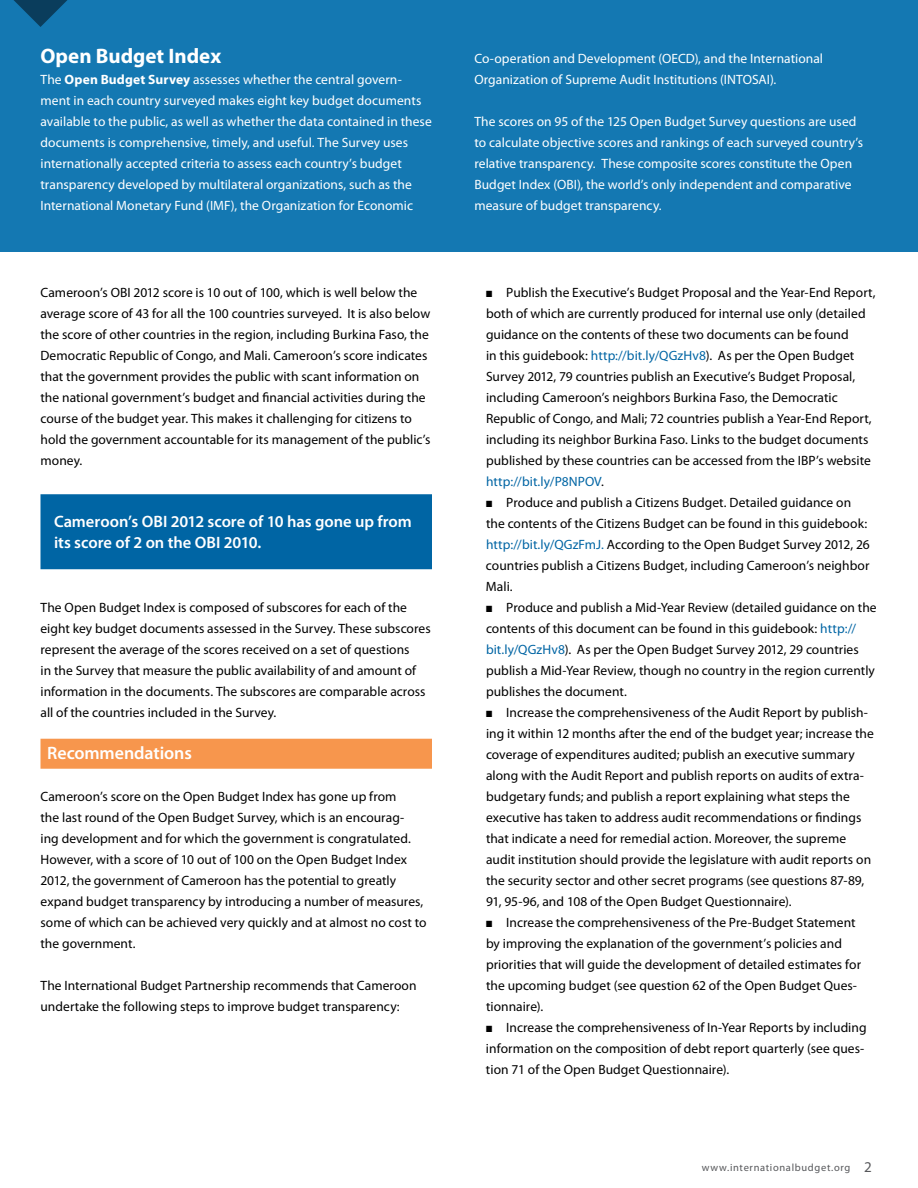
<style>
.page{position:relative;width:918px;height:1188px;background:#fff}
.page>*{position:absolute;margin:0;border:0;box-sizing:border-box;transform-origin:0 0}
.t1{font:700 21px "Myriad Pro";color:#fff}
.t2{font:600 18px "Myriad Pro";letter-spacing:-.005em;color:#fff}
.t3{font:600 16.5px/21px "Myriad Pro";color:#fff}
.t4{font:13.5px/21px "Myriad Pro";letter-spacing:.005em;color:#000}
.t5{font:13.5px/21px "Myriad Pro";letter-spacing:.005em;color:#fff}
.t6{font:10.5px "Myriad Pro";letter-spacing:.065em;color:#57585b}
.t7{font:9px "Zapf Dingbats ITC";color:#000;scale:.9 1}
.s1{font-weight:700}
.s2{color:#0065a4}
.s3{font-size:15px}
</style>
<div class="page">
<div style="left:0;top:0;width:918px;height:252px;background:#1478b2"></div>
<div style="left:41px;top:494px;width:391px;height:75px;background:#0065a4"></div>
<div style="left:41px;top:739px;width:391px;height:30px;background:#f7964d"></div>
<svg style="left:14px;top:0;width:54px;height:27px"></svg>
<h1 class="t1" style="left:40px;top:48px;width:182px">Open Budget Index</h1>
<p class="t5" style="left:40px;top:70px;width:393px">The <span class="s1">Open Budget Survey</span> assesses whether the central govern&shy;ment in each country surveyed makes eight key budget documents available to the public, as well as whether the data contained in these documents is comprehensive, timely, and useful. The Survey uses internationally accepted criteria to assess each country’s budget transparency developed by multilateral organizations, such as the International Monetary Fund (IMF), the Organization for Economic</p>
<p class="t4" style="left:40px;top:283px;width:392px">Cameroon’s OBI 2012 score is 10 out of 100, which is well below the average score of 43 for all the 100 countries surveyed. It is also below the score of other countries in the region, including Burkina Faso, the Democratic Republic of Congo, and Mali. Cameroon’s score indicates that the government provides the public with scant information on the national government’s budget and financial activities during the course of the budget year. This makes it challenging for citizens to hold the government accountable for its management of the public’s money.</p>
<p class="t3" style="left:54px;top:512px;width:359px">Cameroon’s OBI 2012 score of 10 has gone up from its score of 2 on the OBI 2010.</p>
<p class="t4" style="left:40px;top:598px;width:392px">The Open Budget Index is composed of subscores for each of the eight key budget documents assessed in the Survey. These subscores represent the average of the scores received on a set of questions<br>in the Survey that measure the public availability of and amount of information in the documents. The subscores are comparable across all of the countries included in the Survey.</p>
<h2 class="t2" style="left:47px;top:746px;width:146px">Recommendations</h2>
<p class="t4" style="left:40px;top:787px;width:388px">Cameroon’s score on the Open Budget Index has gone up from<br>the last round of the Open Budget Survey, which is an encourag-<br>ing development and for which the government is congratulated.<br>However, with a score of 10 out of 100 on the Open Budget Index 2012, the government of Cameroon has the potential to greatly expand budget transparency by introducing a number of measures, some of which can be achieved very quickly and at almost no cost to the government.</p>
<p class="t4" style="left:40px;top:976px;width:378px">The International Budget Partnership recommends that Cameroon undertake the following steps to improve budget transparency:</p>
<p class="t5" style="left:474px;top:49px;width:350px">Co-operation and Development (OECD), and the International<br>Organization of Supreme Audit Institutions (INTOSAI).</p>
<p class="t5" style="left:474px;top:112px;width:390px">The scores on 95 of the 125 Open Budget Survey questions are used to calculate objective scores and rankings of each surveyed country’s relative transparency. These composite scores constitute the Open Budget Index (OBI), the world’s only independent and comparative measure of budget transparency.</p>
<p class="t4" style="left:486px;top:283px;width:391px">■ Publish the Executive’s Budget Proposal and the Year-End Report, both of which are currently produced for internal use only (detailed guidance on the contents of these two documents can be found<br>in this guidebook: <span class="s2">http://bit.ly/QGzHv8</span>). As per the Open Budget Survey 2012, 79 countries publish an Executive’s Budget Proposal, including Cameroon’s neighbors Burkina Faso, the Democratic Republic of Congo, and Mali; 72 countries publish a Year-End Report, including its neighbor Burkina Faso. Links to the budget documents published by these countries can be accessed from the IBP’s website <span class="s2">http://bit.ly/P8NPOV</span>.</p>
<p class="t7" style="left:492px;top:500px;width:4px">■</p>
<p class="t7" style="left:492px;top:290px;width:4px">■</p>
<p class="t4" style="left:486px;top:493px;width:385px">■ Produce and publish a Citizens Budget. Detailed guidance on the contents of the Citizens Budget can be found in this guidebook: <span class="s2">http://bit.ly/QGzFmJ.</span> According to the Open Budget Survey 2012, 26 countries publish a Citizens Budget, including Cameroon’s neighbor Mali.</p>
<p class="t7" style="left:492px;top:605px;width:4px">■</p>
<p class="t4" style="left:486px;top:598px;width:392px">■ Produce and publish a Mid-Year Review (detailed guidance on the contents of this document can be found in this guidebook: <span class="s2">http:// bit.ly/QGzHv8</span>). As per the Open Budget Survey 2012, 29 countries publish a Mid-Year Review, though no country in the region currently publishes the document.</p>
<p class="t7" style="left:492px;top:710px;width:4px">■</p>
<p class="t4" style="left:486px;top:703px;width:389px">■ Increase the comprehensiveness of the Audit Report by publish&shy;ing it within 12 months after the end of the budget year; increase the coverage of expenditures audited; publish an executive summary along with the Audit Report and publish reports on audits of extra&shy;budgetary funds; and publish a report explaining what steps the executive has taken to address audit recommendations or findings that indicate a need for remedial action. Moreover, the supreme audit institution should provide the legislature with audit reports on the security sector and other secret programs (see questions 87-89, 91, 95-96, and 108 of the Open Budget Questionnaire).</p>
<p class="t7" style="left:492px;top:920px;width:4px">■</p>
<p class="t4" style="left:486px;top:913px;width:377px">■ Increase the comprehensiveness of the Pre-Budget Statement by improving the explanation of the government’s policies and priorities that will guide the development of detailed estimates for the upcoming budget (see question 62 of the Open Budget Ques&shy;tionnaire).</p>
<p class="t7" style="left:492px;top:1025px;width:4px">■</p>
<p class="t4" style="left:486px;top:1017px;width:382px">■ Increase the comprehensiveness of In-Year Reports by including information on the composition of debt report quarterly (see ques&shy;tion 71 of the Open Budget Questionnaire).</p>
<p class="t6" style="left:702px;top:1164px;width:171px">www.internationalbudget.org <span class="s3">2</span></p>
</div>
